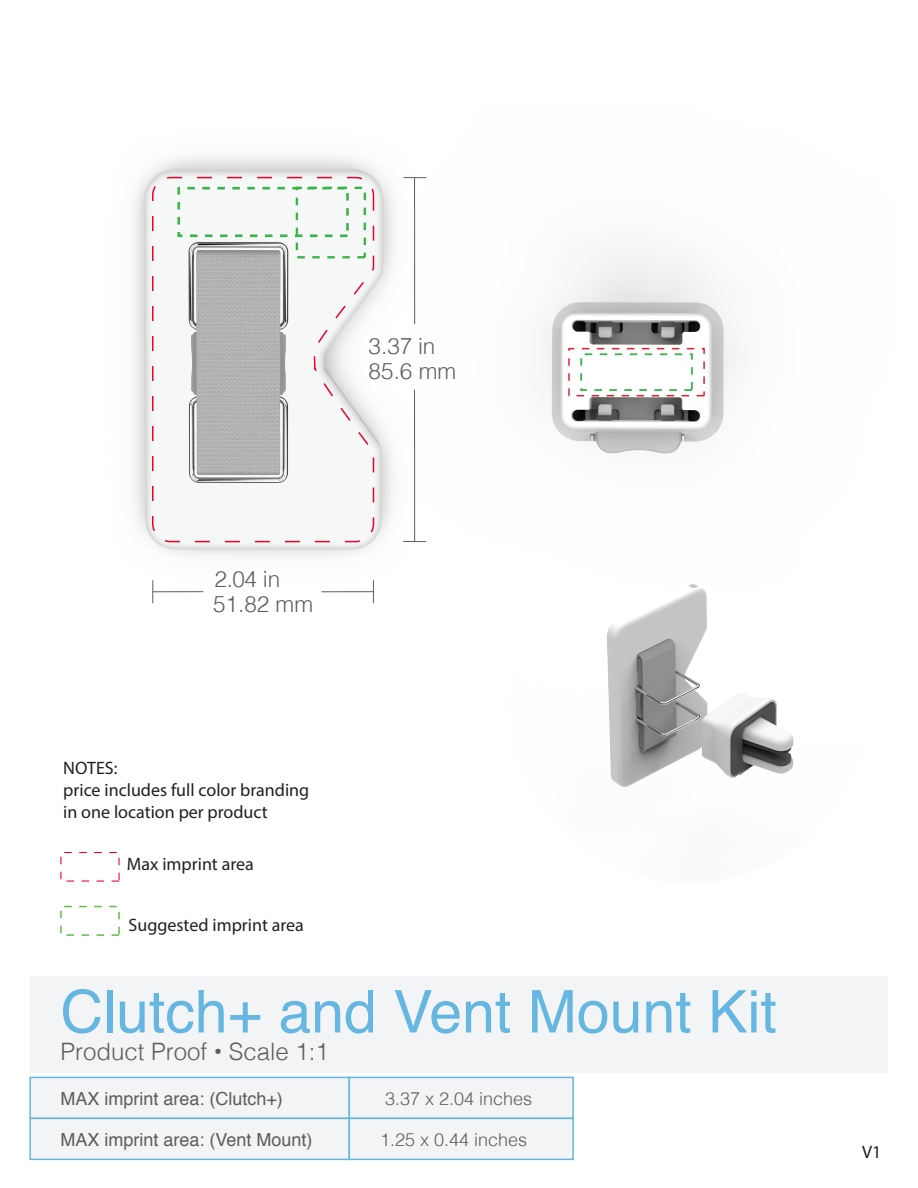
<style>
.page{position:relative;width:918px;height:1188px;background:#fff}
.page>*{position:absolute;margin:0;border:0;box-sizing:border-box;transform-origin:0 0}
.t1{font:58.95px "Helvetica";color:#65b7e2}
.t2{font:300 24px "Helvetica";color:#5d5d5d}
.t3{font:300 22.5px "Helvetica";color:#5d5d5d}
.t4{font:18px/21.6px "Myriad Pro";color:#231f20}
.t5{font:18px "Helvetica";color:#5d5d5d}
.t6{font:300 18px "Helvetica";color:#5d5d5d}
.s1{font-weight:400}
</style>
<div class="page">
<img style="left:133px;top:157px;width:274px;height:447px">
<img style="left:407px;top:177px;width:331px;height:366px">
<div style="left:30px;top:976px;width:858px;height:97px;background:#f3f4f5"></div>
<div style="left:29px;top:1077px;width:321px;height:42px;background:#f3f4f5;border:2px solid #65b7e2"></div>
<div style="left:349px;top:1077px;width:225px;height:42px;background:#f3f4f5;border:2px solid #65b7e2"></div>
<div style="left:29px;top:1118px;width:321px;height:42px;background:#f3f4f5;border:2px solid #65b7e2"></div>
<div style="left:349px;top:1118px;width:225px;height:42px;background:#f3f4f5;border:2px solid #65b7e2"></div>
<svg style="left:152px;top:580px;width:1px;height:23px"></svg>
<hr style="left:153px;top:591px;width:50px;height:1px;background:#5d5d5d">
<svg style="left:403px;top:177px;width:23px;height:1px"></svg>
<hr style="left:414px;top:178px;width:1px;height:146px;background:#5d5d5d">
<svg style="left:403px;top:541px;width:23px;height:1px"></svg>
<hr style="left:414px;top:390px;width:1px;height:152px;background:#5d5d5d">
<svg style="left:373px;top:580px;width:1px;height:23px"></svg>
<hr style="left:322px;top:591px;width:51px;height:1px;background:#5d5d5d">
<img style="left:508px;top:522px;width:361px;height:361px;border-radius:181px">
<svg style="left:151px;top:176px;width:224px;height:367px"></svg>
<div style="left:568px;top:348px;width:137px;height:48px;border:2px dashed #eb1c2b"></div>
<div style="left:177px;top:187px;width:172px;height:50px;border:3px dashed #3bb54a"></div>
<div style="left:580px;top:353px;width:113px;height:38px;border:2px dashed #3bb54a"></div>
<div style="left:296px;top:187px;width:70px;height:71px;border:2px dashed #3bb54a"></div>
<div style="left:60px;top:906px;width:60px;height:30px;border:2px dashed #60bb48"></div>
<p class="t3" style="left:369px;top:327px;width:68px">3.37 in</p>
<p class="t3" style="left:369px;top:352px;width:89px">85.6 mm</p>
<p class="t3" style="left:215px;top:559px;width:67px">2.04 in</p>
<p class="t3" style="left:213px;top:585px;width:102px">51.82 mm</p>
<p class="t4" style="left:63px;top:757px;width:248px">NOTES:<br>price includes full color branding in one location per product</p>
<p class="t4" style="left:127px;top:853px;width:128px">Max imprint area</p>
<p class="t4" style="left:129px;top:914px;width:177px">Suggested imprint area</p>
<h1 class="t1" style="left:60px;top:966px;width:718px">Clutch+ and Vent Mount Kit</h1>
<h2 class="t2" style="left:60px;top:1031px;width:270px">Product Proof <span class="s1">•</span> Scale 1:1</h2>
<p class="t5" style="left:60px;top:1084px;width:224px">MAX imprint area: (Clutch+)</p>
<p class="t5" style="left:60px;top:1126px;width:254px">MAX imprint area: (Vent Mount)</p>
<p class="t6" style="left:385px;top:1083px;width:149px">3.37 x 2.04 inches</p>
<p class="t6" style="left:380px;top:1125px;width:149px">1.25 x 0.44 inches</p>
<p class="t4" style="left:862px;top:1141px;width:21px">V1</p>
</div>
